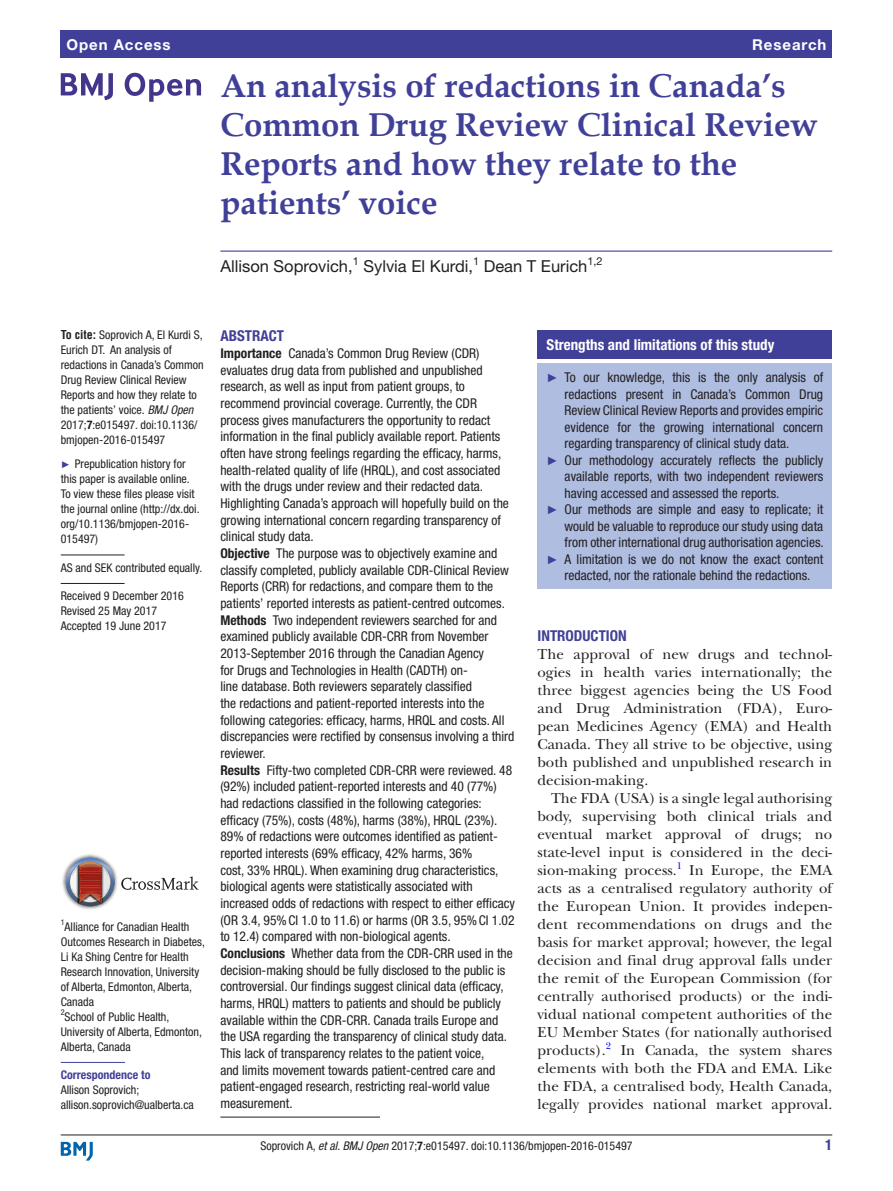
<style>
.page{position:relative;width:893px;height:1191px;background:#fff}
.page>*{position:absolute;margin:0;border:0;box-sizing:border-box;transform-origin:0 0}
.t1{font:700 33px/39px "Book Antiqua";color:#414099}
.t2{font:16.5px "Helvetica Neue LT Std";color:#231f20}
.t3{font:15px/18px "New Baskerville";color:#231f20;text-align:justify}
.t4{font:700 condensed 15px "Helvetica Neue LT Std";color:#fff}
.t5{font:700 condensed 15px "Helvetica Neue LT Std";color:#414099}
.t6{font:700 15px "Helvetica Neue LT Std";letter-spacing:.065em;color:#fff}
.t7{font:condensed 13.5px/16.6px "Helvetica Neue LT Std";color:#231f20}
.t8{font:condensed 12px/15px "Helvetica Neue LT Std";color:#231f20}
.t9{font:700 condensed 12px "Helvetica Neue LT Std";color:#414099}
.t10{font:10.95px "Helvetica Neue LT Std";color:#231f20}
.t11{font:condensed 7.95px "Helvetica Neue LT Std";color:#231f20}
.s1{font-family:"Helvetica LT Std";font-weight:700}
.s2{font-style:italic}
.s3{font-weight:700}
.s4{font-family:"Arial";font-stretch:normal;font-size:9.75px;color:#414099}
.s5{font-family:"Arial";font-stretch:normal;font-size:12px;color:#414099}
</style>
<div class="page">
<hr style="left:61px;top:1134px;width:771px;height:1px;background:#231f20">
<svg style="left:61px;top:1141px;width:32px;height:19px"></svg>
<div style="left:61px;top:31px;width:771px;height:27px;background:#414099"></div>
<hr style="left:220px;top:1116px;width:160px;height:1px;background:#231f20">
<hr style="left:220px;top:250px;width:612px;height:2px;background:#414099">
<hr style="left:61px;top:554px;width:64px;height:1px;background:#231f20">
<hr style="left:61px;top:583px;width:64px;height:1px;background:#231f20">
<hr style="left:61px;top:1062px;width:64px;height:1px;background:#414099">
<svg style="left:61px;top:73px;width:52px;height:27px"></svg>
<svg style="left:125px;top:73px;width:76px;height:29px"></svg>
<img style="left:62px;top:854px;width:55px;height:55px">
<svg style="left:66px;top:857px;width:49px;height:49px;background:#a78588"></svg>
<svg style="left:121px;top:876px;width:78px;height:13px"></svg>
<div style="left:538px;top:331px;width:294px;height:28px;background:#414099"></div>
<div style="left:538px;top:363px;width:294px;height:226px;background:#afbde1"></div>
<p class="t6" style="left:66px;top:35px;width:106px">Open Access</p>
<p class="t6" style="left:752px;top:35px;width:76px">Research</p>
<h1 class="t1" style="left:220px;top:66px;width:599px">An analysis of redactions in Canada’s<br>Common Drug Review Clinical Review<br>Reports and how they relate to the patients’ voice</h1>
<p class="t2" style="left:220px;top:257px;width:134px">Allison Soprovich,</p>
<p class="t10" style="left:353px;top:254px;width:8px">1</p>
<p class="t2" style="left:363px;top:257px;width:111px">Sylvia El Kurdi,</p>
<p class="t10" style="left:473px;top:254px;width:8px">1</p>
<p class="t2" style="left:484px;top:257px;width:105px">Dean T Eurich</p>
<p class="t10" style="left:587px;top:254px;width:17px">1,2</p>
<p class="t8" style="left:61px;top:327px;width:145px"><span class="s1">To cite:</span> Soprovich A, El Kurdi S,<br>Eurich DT. An analysis of redactions in Canada’s Common<br>Drug Review Clinical Review<br>Reports and how they relate to the patients’ voice. <span class="s2">BMJ Open<br></span>2017;<span class="s3">7</span>:e015497. doi:10.1136/ bmjopen-2016-015497</p>
<p class="t8" style="left:61px;top:456px;width:140px"><span class="s4">►</span> Prepublication history for this paper is available online.<br>To view these files please visit the journal online (http://dx.doi. org/10.1136/bmjopen-2016-<br>015497)</p>
<p class="t8" style="left:61px;top:560px;width:143px">AS and SEK contributed equally.</p>
<p class="t8" style="left:61px;top:588px;width:125px">Received 9 December 2016<br>Revised 25 May 2017<br>Accepted 19 June 2017</p>
<p class="t11" style="left:61px;top:918px;width:5px">1</p>
<p class="t8" style="left:61px;top:919px;width:146px;text-indent:4px">Alliance for Canadian Health<br>Outcomes Research in Diabetes,<br>Li Ka Shing Centre for Health<br>Research Innovation, University of Alberta, Edmonton, Alberta,<br>Canada<br><sup>2</sup>School of Public Health,<br>University of Alberta, Edmonton,<br>Alberta, Canada</p>
<p class="t9" style="left:61px;top:1067px;width:91px">Correspondence to</p>
<p class="t8" style="left:61px;top:1082px;width:135px">Allison Soprovich; allison.soprovich@ualberta.ca</p>
<p class="t5" style="left:220px;top:327px;width:65px">Abstract</p>
<p class="t7" style="left:220px;top:345px;width:296px"><span class="s3">Importance</span> Canada’s Common Drug Review (CDR) evaluates drug data from published and unpublished research, as well as input from patient groups, to recommend provincial coverage. Currently, the CDR process gives manufacturers the opportunity to redact information in the final publicly available report. Patients often have strong feelings regarding the efficacy, harms, health-related quality of life (HRQL), and cost associated with the drugs under review and their redacted data.<br>Highlighting Canada’s approach will hopefully build on the growing international concern regarding transparency of clinical study data.<br><span class="s3">Objective</span> The purpose was to objectively examine and classify completed, publicly available CDR-Clinical Review Reports (CRR) for redactions, and compare them to the patients’ reported interests as patient-centred outcomes.<br><span class="s3">Methods</span> Two independent reviewers searched for and examined publicly available CDR-CRR from November 2013-September 2016 through the Canadian Agency<br>for Drugs and Technologies in Health (CADTH) on-<br>line database. Both reviewers separately classified<br>the redactions and patient-reported interests into the following categories: efficacy, harms, HRQL and costs. All discrepancies were rectified by consensus involving a third reviewer.<br><span class="s3">Results</span> Fifty-two completed CDR-CRR were reviewed. 48 (92%) included patient-reported interests and 40 (77%) had redactions classified in the following categories: efficacy (75%), costs (48%), harms (38%), HRQL (23%).<br>89% of redactions were outcomes identified as patient&shy;reported interests (69% efficacy, 42% harms, 36%<br>cost, 33% HRQL). When examining drug characteristics, biological agents were statistically associated with increased odds of redactions with respect to either efficacy (OR 3.4, 95%CI 1.0 to 11.6) or harms (OR 3.5, 95%CI 1.02 to 12.4) compared with non-biological agents.<br><span class="s3">Conclusions</span> Whether data from the CDR-CRR used in the decision-making should be fully disclosed to the public is controversial. Our findings suggest clinical data (efficacy, harms, HRQL) matters to patients and should be publicly available within the CDR-CRR. Canada trails Europe and the USA regarding the transparency of clinical study data.<br>This lack of transparency relates to the patient voice,<br>and limits movement towards patient-centred care and patient-engaged research, restricting real-world value measurement.</p>
<p class="t4" style="left:547px;top:336px;width:229px">Strengths and limitations of this study</p>
<p class="t7" style="left:547px;top:369px;width:278px"><span class="s5">►</span> To our knowledge, this is the only analysis of</p>
<p class="t7" style="left:565px;top:385px;width:260px">redactions present in Canada’s Common Drug</p>
<p class="t7" style="left:565px;top:402px;width:260px">Review Clinical Review Reports and provides empiric</p>
<p class="t7" style="left:565px;top:418px;width:260px">evidence for the growing international concern</p>
<p class="t7" style="left:565px;top:435px;width:226px">regarding transparency of clinical study data.</p>
<p class="t7" style="left:547px;top:451px;width:278px"><span class="s5">►</span> Our methodology accurately reflects the publicly</p>
<p class="t7" style="left:565px;top:468px;width:260px">available reports, with two independent reviewers</p>
<p class="t7" style="left:565px;top:484px;width:216px">having accessed and assessed the reports.</p>
<p class="t7" style="left:547px;top:501px;width:278px"><span class="s5">►</span> Our methods are simple and easy to replicate; it</p>
<p class="t7" style="left:565px;top:517px;width:260px">would be valuable to reproduce our study using data</p>
<p class="t7" style="left:565px;top:534px;width:261px">from other international drug authorisation agencies.</p>
<p class="t7" style="left:547px;top:550px;width:278px"><span class="s5">►</span> A limitation is we do not know the exact content</p>
<p class="t7" style="left:565px;top:567px;width:247px">redacted, nor the rationale behind the redactions.</p>
<p class="t5" style="left:538px;top:627px;width:91px">Introduction</p>
<p class="t3" style="left:538px;top:645px;width:296px">The approval of new drugs and technol&shy;ogies in health varies internationally; the three biggest agencies being the US Food and Drug Administration (FDA), Euro&shy;pean Medicines Agency (EMA) and Health Canada. They all strive to be objective, using both published and unpublished research in decision-making.</p>
<p class="t3" style="left:538px;top:789px;width:296px;text-indent:14px">The FDA (USA) is a single legal authorising body, supervising both clinical trials and eventual market approval of drugs; no state-level input is considered in the deci&shy;sion-making process.<sup>1</sup></p>
<p class="t3" style="left:538px;top:861px;width:296px;text-indent:152px">In Europe, the EMA acts as a centralised regulatory authority of the European Union. It provides indepen&shy;dent recommendations on drugs and the basis for market approval; however, the legal decision and final drug approval falls under the remit of the European Commission (for centrally authorised products) or the indi&shy;vidual national competent authorities of the EU Member States (for nationally authorised products).<sup>2</sup></p>
<p class="t3" style="left:538px;top:1041px;width:296px;text-indent:83px">In Canada, the system shares elements with both the FDA and EMA. Like the FDA, a centralised body, Health Canada, legally provides national market approval.</p>
<p class="t8" style="left:260px;top:1137px;width:374px">Soprovich A, <span class="s2">et al</span>. <span class="s2">BMJ Open</span> 2017;<span class="s3">7</span>:e015497. doi:10.1136/bmjopen-2016-015497</p>
<p class="t5" style="left:825px;top:1135px;width:9px">1</p>
</div>
